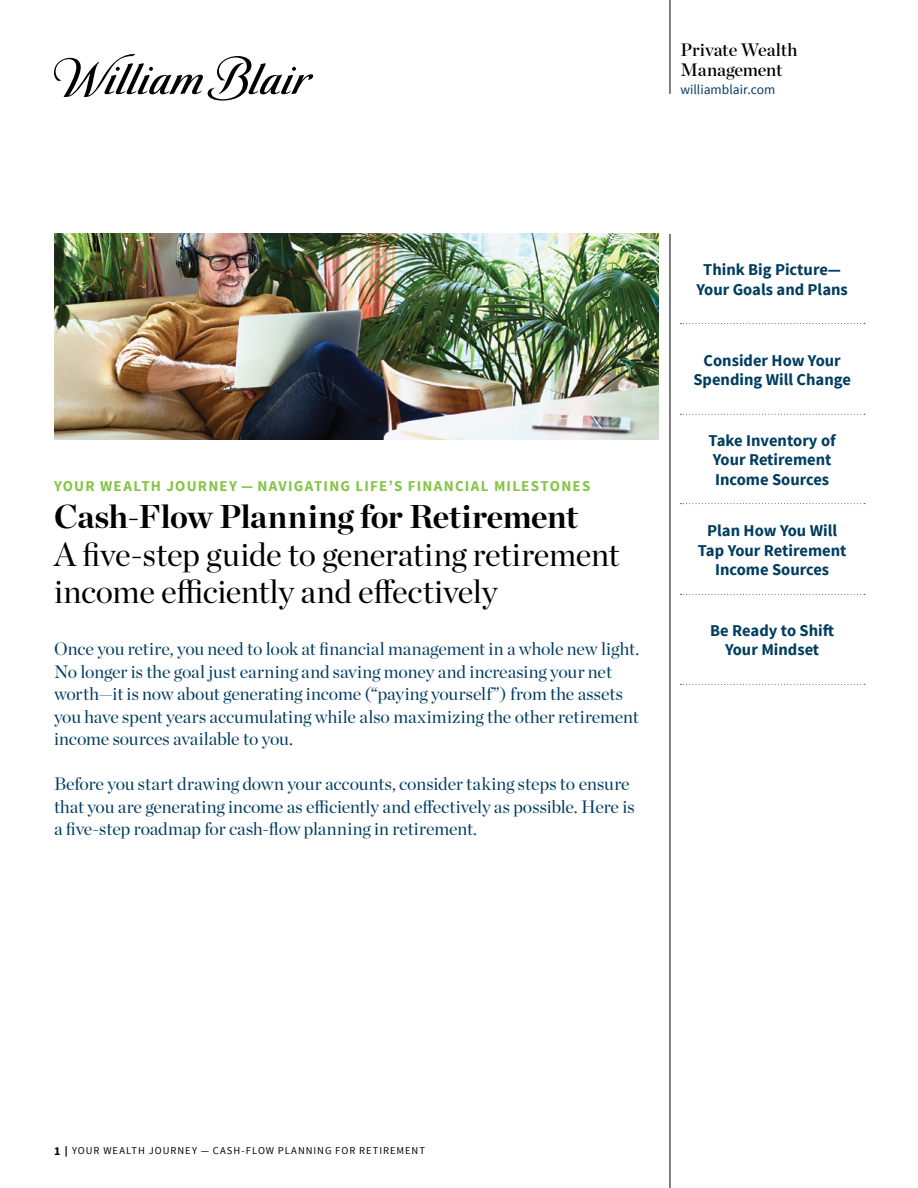
<style>
.page{position:relative;width:918px;height:1188px;background:#fff}
.page>*{position:absolute;margin:0;border:0;box-sizing:border-box;transform-origin:0 0}
.t1{font:33px/37.5px "Chronicle Display";letter-spacing:-.01em;color:#000}
.t2{font:700 33px "Chronicle Display";letter-spacing:-.015em;color:#000}
.t3{font:18px/22.5px "Chronicle Display";letter-spacing:-.005em;color:#003d60}
.t4{font:18px/19.5px "Chronicle Display Semi";letter-spacing:-.005em;color:#000}
.t5{font:700 16.5px/19.5px "Source Sans Pro";color:#003d60;text-align:center}
.t6{font:700 15px "Source Sans Pro";letter-spacing:.08em;color:#85c446}
.t7{font:13.5px "Source Sans Pro";color:#003d60}
.t8{font:10.5px "Source Sans Pro";letter-spacing:.09em;color:#000}
.s1{font-weight:700;font-size:12px}
.s2{font-weight:900}
</style>
<div class="page">
<hr style="left:670px;top:0;width:1px;height:94px;background:#000">
<svg style="left:54px;top:54px;width:259px;height:47px"></svg>
<img style="left:54px;top:234px;width:605px;height:206px">
<hr style="left:670px;top:234px;width:1px;height:954px;background:#000">
<svg style="left:680px;top:323px;width:185px;height:1px"></svg>
<svg style="left:680px;top:414px;width:185px;height:1px"></svg>
<svg style="left:680px;top:503px;width:185px;height:1px"></svg>
<svg style="left:680px;top:684px;width:185px;height:1px"></svg>
<svg style="left:680px;top:594px;width:185px;height:1px"></svg>
<p class="t4" style="left:680px;top:39px;width:119px">Private Wealth<br>Management</p>
<p class="t7" style="left:680px;top:81px;width:97px">williamblair.com</p>
<p class="t6" style="left:54px;top:476px;width:538px">YOUR WEALTH JOURNEY — NAVIGATING LIFE’S FINANCIAL MILESTONES</p>
<h1 class="t2" style="left:54px;top:490px;width:526px">Cash-Flow Planning for Retirement</h1>
<h1 class="t1" style="left:54px;top:533px;width:567px">A five-step guide to generating retirement income efficiently and effectively</h1>
<p class="t3" style="left:54px;top:636px;width:587px">Once you retire, you need to look at financial management in a whole new light.<br>No longer is the goal just earning and saving money and increasing your net worth—it is now about generating income (“paying yourself”) from the assets you have spent years accumulating while also maximizing the other retirement income sources available to you.</p>
<p class="t3" style="left:54px;top:771px;width:582px">Before you start drawing down your accounts, consider taking steps to ensure that you are generating income as efficiently and effectively as possible. Here is a five-step roadmap for cash-flow planning in retirement.</p>
<p class="t5" style="left:696px;top:261px;width:153px">Think Big Picture—<br>Your Goals and Plans</p>
<p class="t5" style="left:693px;top:351px;width:159px">Consider How Your<br>Spending Will Change</p>
<p class="t5" style="left:709px;top:431px;width:129px;text-align:left">Take Inventory of<br>Your Retirement<br>Income Sources</p>
<p class="t5" style="left:698px;top:521px;width:150px">Plan How You Will<br>Tap Your Retirement<br>Income Sources</p>
<p class="t5" style="left:710px;top:621px;width:125px">Be Ready to Shift<br>Your Mindset</p>
<p class="t8" style="left:54px;top:1144px;width:372px"><span class="s1">1</span> <span class="s2">|</span> YOUR WEALTH JOURNEY — CASH-FLOW PLANNING FOR RETIREMENT</p>
</div>
